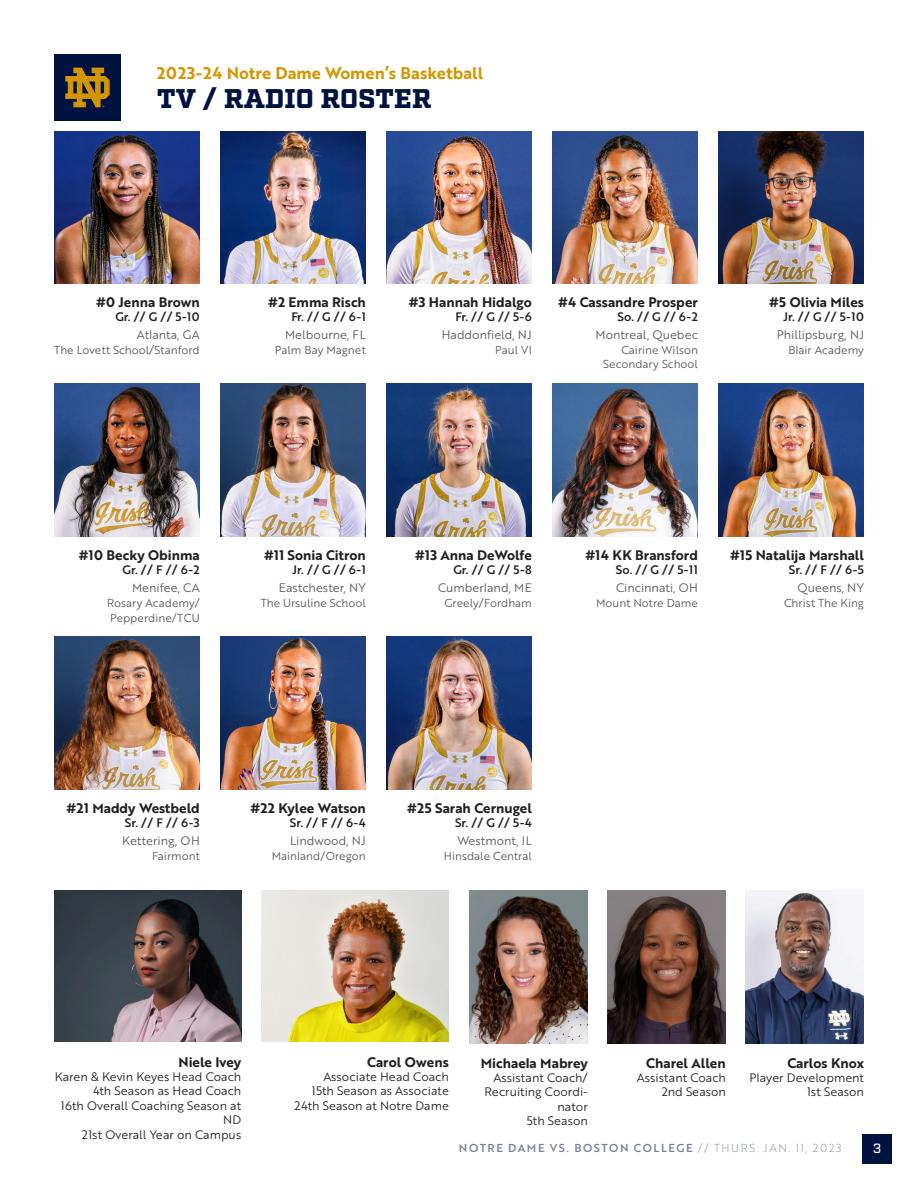
<style>
.page{position:relative;width:918px;height:1188px;background:#fff}
.page>*{position:absolute;margin:0;border:0;box-sizing:border-box;transform-origin:0 0}
.t1{font:900 27px "Factoria";letter-spacing:.01em;color:#001340}
.t2{font:16.5px "Brother 1816 Bold";color:#d49600}
.t3{font:13.5px "Brother 1816 Bold";color:#231f20}
.t4{font:500 13.5px "Factoria";color:#fff}
.t5{font:12px/14.4px "Brother 1816 Book";color:#231f20;text-align:right}
.t6{font:12px "Brother 1816 Book";color:#57585a}
.t7{font:12px "Brother 1816 Medium";color:#231f20}
.t8{font:11.25px/13.5px "Brother 1816 Book";color:#57585a;text-align:right}
.t9{font:11.25px "Brother 1816 Medium";letter-spacing:.14em;color:#767f9e}
.s1{font-family:"Brother 1816 Thin"}
</style>
<div class="page">
<div style="left:863px;top:1134px;width:29px;height:29px;background:#001340"></div>
<div style="left:54px;top:54px;width:67px;height:67px;background:#001340"></div>
<svg style="left:65px;top:68px;width:45px;height:39px"></svg>
<img style="left:607px;top:891px;width:119px;height:152px">
<img style="left:745px;top:891px;width:119px;height:152px">
<img style="left:552px;top:131px;width:146px;height:153px">
<img style="left:552px;top:384px;width:146px;height:152px">
<img style="left:718px;top:131px;width:146px;height:153px">
<img style="left:718px;top:384px;width:146px;height:152px">
<img style="left:220px;top:131px;width:146px;height:153px">
<img style="left:220px;top:384px;width:146px;height:152px">
<img style="left:220px;top:637px;width:146px;height:152px">
<img style="left:386px;top:384px;width:146px;height:152px">
<img style="left:386px;top:637px;width:146px;height:152px">
<img style="left:386px;top:131px;width:146px;height:153px">
<img style="left:54px;top:891px;width:187px;height:151px">
<img style="left:469px;top:891px;width:119px;height:152px">
<img style="left:262px;top:891px;width:187px;height:151px">
<img style="left:54px;top:131px;width:146px;height:153px">
<img style="left:54px;top:384px;width:146px;height:152px">
<img style="left:54px;top:637px;width:146px;height:152px">
<h2 class="t2" style="left:157px;top:60px;width:328px">2023-24 Notre Dame Women’s Basketball</h2>
<p class="t1" style="left:157px;top:83px;width:276px">TV / RADIO ROSTER</p>
<p class="t3" style="left:96px;top:292px;width:106px">#0 Jenna Brown</p>
<p class="t7" style="left:115px;top:308px;width:86px">Gr. // G // 5-10</p>
<p class="t6" style="left:137px;top:326px;width:64px">Atlanta, GA</p>
<p class="t8" style="left:54px;top:343px;width:147px">The Lovett School/Stanford</p>
<p class="t3" style="left:268px;top:292px;width:100px">#2 Emma Risch</p>
<p class="t7" style="left:291px;top:308px;width:76px">Fr. // G // 6-1</p>
<p class="t6" style="left:285px;top:326px;width:82px">Melbourne, FL</p>
<p class="t8" style="left:275px;top:343px;width:92px">Palm Bay Magnet</p>
<p class="t3" style="left:408px;top:292px;width:125px">#3 Hannah Hidalgo</p>
<p class="t7" style="left:456px;top:308px;width:78px">Fr. // G // 5-6</p>
<p class="t6" style="left:442px;top:326px;width:92px">Haddonfield, NJ</p>
<p class="t8" style="left:495px;top:343px;width:38px">Paul VI</p>
<p class="t3" style="left:558px;top:292px;width:142px">#4 Cassandre Prosper</p>
<p class="t7" style="left:618px;top:308px;width:82px">So. // G // 6-2</p>
<p class="t6" style="left:596px;top:326px;width:104px">Montreal, Quebec</p>
<p class="t8" style="left:603px;top:343px;width:96px">Cairine Wilson<br>Secondary School</p>
<p class="t3" style="left:769px;top:292px;width:97px">#5 Olivia Miles</p>
<p class="t7" style="left:783px;top:308px;width:82px">Jr. // G // 5-10</p>
<p class="t6" style="left:777px;top:326px;width:89px">Phillipsburg, NJ</p>
<p class="t8" style="left:788px;top:343px;width:77px">Blair Academy</p>
<p class="t3" style="left:79px;top:545px;width:123px">#10 Becky Obinma</p>
<p class="t7" style="left:123px;top:561px;width:79px">Gr. // F // 6-2</p>
<p class="t6" style="left:132px;top:579px;width:69px">Menifee, CA</p>
<p class="t8" style="left:107px;top:595px;width:94px;line-height:15px;text-align:left">Rosary Academy/<br>Pepperdine/TCU</p>
<p class="t3" style="left:264px;top:545px;width:104px">#11 Sonia Citron</p>
<p class="t7" style="left:293px;top:561px;width:75px">Jr. // G // 6-1</p>
<p class="t6" style="left:279px;top:579px;width:88px">Eastchester, NY</p>
<p class="t8" style="left:261px;top:596px;width:107px">The Ursuline School</p>
<p class="t3" style="left:415px;top:545px;width:119px">#13 Anna DeWolfe</p>
<p class="t7" style="left:453px;top:561px;width:80px">Gr. // G // 5-8</p>
<p class="t6" style="left:438px;top:579px;width:95px">Cumberland, ME</p>
<p class="t8" style="left:445px;top:596px;width:89px">Greely/Fordham</p>
<p class="t3" style="left:585px;top:545px;width:114px">#14 KK Bransford</p>
<p class="t7" style="left:616px;top:561px;width:83px">So. // G // 5-11</p>
<p class="t6" style="left:616px;top:579px;width:83px">Cincinnati, OH</p>
<p class="t8" style="left:596px;top:596px;width:103px">Mount Notre Dame</p>
<p class="t3" style="left:730px;top:545px;width:136px">#15 Natalija Marshall</p>
<p class="t7" style="left:789px;top:561px;width:77px">Sr. // F // 6-5</p>
<p class="t6" style="left:798px;top:579px;width:68px">Queens, NY</p>
<p class="t8" style="left:784px;top:596px;width:81px">Christ The King</p>
<p class="t3" style="left:66px;top:798px;width:135px">#21 Maddy Westbeld</p>
<p class="t7" style="left:125px;top:814px;width:76px">Sr. // F // 6-3</p>
<p class="t6" style="left:122px;top:832px;width:79px">Kettering, OH</p>
<p class="t8" style="left:152px;top:849px;width:49px">Fairmont</p>
<p class="t3" style="left:250px;top:798px;width:117px">#22 Kylee Watson</p>
<p class="t7" style="left:290px;top:814px;width:77px">Sr. // F // 6-4</p>
<p class="t6" style="left:290px;top:832px;width:77px">Lindwood, NJ</p>
<p class="t8" style="left:272px;top:849px;width:96px">Mainland/Oregon</p>
<p class="t3" style="left:407px;top:798px;width:126px">#25 Sarah Cernugel</p>
<p class="t7" style="left:455px;top:814px;width:78px">Sr. // G // 5-4</p>
<p class="t6" style="left:458px;top:832px;width:76px">Westmont, IL</p>
<p class="t8" style="left:444px;top:849px;width:89px">Hinsdale Central</p>
<p class="t3" style="left:179px;top:1052px;width:64px">Niele Ivey</p>
<p class="t5" style="left:55px;top:1069px;width:188px">Karen &amp; Kevin Keyes Head Coach</p>
<p class="t5" style="left:93px;top:1083px;width:150px">4th Season as Head Coach</p>
<p class="t5" style="left:61px;top:1098px;width:182px">16th Overall Coaching Season at<br>ND</p>
<p class="t5" style="left:82px;top:1127px;width:161px">21st Overall Year on Campus</p>
<p class="t3" style="left:367px;top:1052px;width:83px">Carol Owens</p>
<p class="t5" style="left:323px;top:1069px;width:127px">Associate Head Coach</p>
<p class="t5" style="left:312px;top:1083px;width:139px">15th Season as Associate</p>
<p class="t5" style="left:295px;top:1098px;width:156px">24th Season at Notre Dame</p>
<p class="t3" style="left:481px;top:1053px;width:109px">Michaela Mabrey</p>
<p class="t5" style="left:494px;top:1070px;width:96px">Assistant Coach/</p>
<p class="t5" style="left:484px;top:1085px;width:105px">Recruiting Coordi&shy;nator</p>
<p class="t5" style="left:527px;top:1113px;width:62px">5th Season</p>
<p class="t3" style="left:646px;top:1053px;width:81px">Charel Allen</p>
<p class="t5" style="left:637px;top:1070px;width:91px">Assistant Coach</p>
<p class="t5" style="left:662px;top:1085px;width:66px">2nd Season</p>
<p class="t3" style="left:787px;top:1053px;width:78px">Carlos Knox</p>
<p class="t5" style="left:750px;top:1070px;width:116px">Player Development<br>1st Season</p>
<p class="t9" style="left:459px;top:1140px;width:384px">NOTRE DAME VS. BOSTON COLLEGE <span class="s1">// THURS. JAN. 11, 2023</span></p>
<p class="t4" style="left:873px;top:1140px;width:10px">3</p>
</div>
